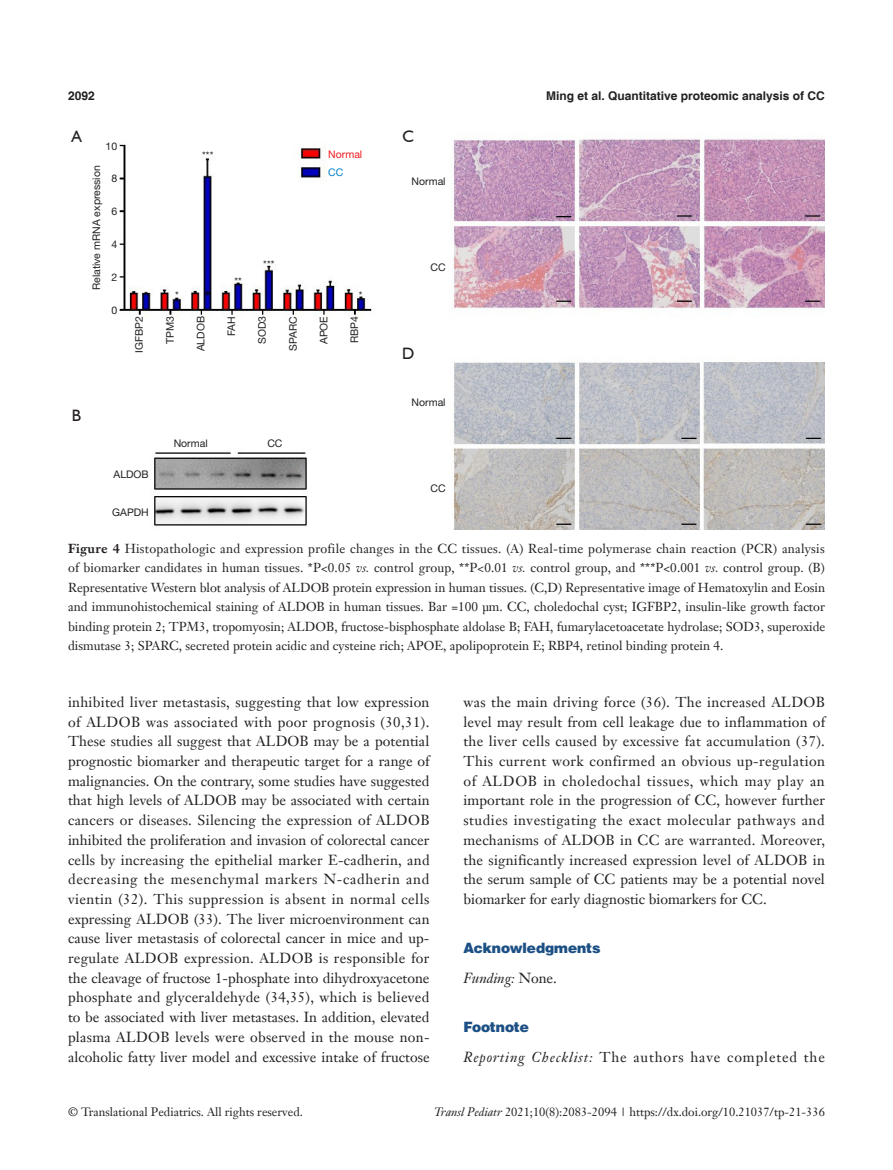
<style>
.page{position:relative;width:893px;height:1170px;background:#fff}
.page>*{position:absolute;margin:0;border:0;box-sizing:border-box;transform-origin:0 0}
.t1{font:16.5px "Humanist 521 BT";color:#231f20}
.t2{font:14.25px/19.6px "Janson Text LT";letter-spacing:.005em;color:#231f20;text-align:justify}
.t3{font:14.25px "Janson Text LT";letter-spacing:.06em;color:#231f20}
.t4{font:900 14.25px "Helvetica";color:#1c5085}
.t5{font:italic 14.25px "Janson Text LT";color:#231f20}
.t6{font:12.75px/19.5px "Janson Text LT";color:#231f20;text-align:justify}
.t7{font:12px "Janson Text LT";color:#231f20}
.t8{font:700 12px "Helvetica";color:#231f20}
.t9{font:10.5px "Helvetica Neue LT Pro";color:#231f20}
.t10{font:10.5px/18.8px "Helvetica Neue LT Pro";color:#ee1d23}
.s1{color:#0081c8}
.s2{font-weight:700}
.s3{font-style:italic}
.s4{font-style:normal}
</style>
<div class="page">
<img style="left:119px;top:138px;width:706px;height:391px">
<div style="left:400px;top:128px;width:17px;height:17px;background:#fff"></div>
<div style="left:400px;top:344px;width:17px;height:17px;background:#fff"></div>
<p class="t8" style="left:68px;top:88px;width:28px">2092</p>
<p class="t8" style="left:546px;top:88px;width:280px">Ming et al. Quantitative proteomic analysis of CC</p>
<p class="t1" style="left:71px;top:126px;width:12px">A</p>
<p class="t9" style="left:106px;top:139px;width:13px">10</p>
<p class="t9" style="left:111px;top:172px;width:7px">8</p>
<p class="t9" style="left:111px;top:205px;width:7px">6</p>
<p class="t9" style="left:111px;top:238px;width:7px">4</p>
<p class="t9" style="left:111px;top:271px;width:7px">2</p>
<p class="t9" style="left:111px;top:303px;width:7px">0</p>
<p class="t9" style="left:90px;top:290px;width:126px;rotate:-90deg">Relative mRNA expression</p>
<p class="t9" style="left:202px;top:149px;width:13px">***</p>
<p class="t9" style="left:175px;top:289px;width:5px">*</p>
<p class="t9" style="left:235px;top:275px;width:9px">**</p>
<p class="t9" style="left:263px;top:257px;width:13px">***</p>
<p class="t10" style="left:328px;top:144px;width:36px">Normal<br><span class="s1">CC</span></p>
<p class="t9" style="left:359px;top:288px;width:5px">*</p>
<p class="t9" style="left:133px;top:352px;width:38px;rotate:-90deg">IGFBP2</p>
<p class="t9" style="left:163px;top:344px;width:29px;rotate:-90deg">TPM3</p>
<p class="t9" style="left:194px;top:351px;width:37px;rotate:-90deg">ALDOB</p>
<p class="t9" style="left:225px;top:336px;width:21px;rotate:-90deg">FAH</p>
<p class="t9" style="left:256px;top:344px;width:30px;rotate:-90deg">SOD3</p>
<p class="t9" style="left:286px;top:350px;width:36px;rotate:-90deg">SPARC</p>
<p class="t9" style="left:317px;top:344px;width:30px;rotate:-90deg">APOE</p>
<p class="t9" style="left:348px;top:343px;width:29px;rotate:-90deg">RBP4</p>
<p class="t1" style="left:72px;top:405px;width:11px">B</p>
<p class="t9" style="left:114px;top:468px;width:37px">ALDOB</p>
<p class="t9" style="left:112px;top:506px;width:38px">GAPDH</p>
<p class="t9" style="left:174px;top:436px;width:36px">Normal</p>
<p class="t9" style="left:267px;top:436px;width:17px">CC</p>
<p class="t1" style="left:402px;top:126px;width:13px">C</p>
<p class="t9" style="left:412px;top:175px;width:36px">Normal</p>
<p class="t9" style="left:430px;top:260px;width:17px">CC</p>
<p class="t1" style="left:402px;top:343px;width:14px">D</p>
<p class="t9" style="left:412px;top:396px;width:36px">Normal</p>
<p class="t9" style="left:430px;top:482px;width:17px">CC</p>
<p class="t6" style="left:68px;top:538px;width:759px"><span class="s2">Figure 4</span> Histopathologic and expression profile changes in the CC tissues. (A) Real-time polymerase chain reaction (PCR) analysis of biomarker candidates in human tissues. *P&lt;0.05 <span class="s3">vs.</span> control group, **P&lt;0.01 <span class="s3">vs.</span> control group, and ***P&lt;0.001 <span class="s3">vs.</span> control group. (B)<br>Representative Western blot analysis of ALDOB protein expression in human tissues. (C,D) Representative image of Hematoxylin and Eosin and immunohistochemical staining of ALDOB in human tissues. Bar =100 µm. CC, choledochal cyst; IGFBP2, insulin-like growth factor binding protein 2; TPM3, tropomyosin; ALDOB, fructose-bisphosphate aldolase B; FAH, fumarylacetoacetate hydrolase; SOD3, superoxide dismutase 3; SPARC, secreted protein acidic and cysteine rich; APOE, apolipoprotein E; RBP4, retinol binding protein 4.</p>
<p class="t2" style="left:68px;top:692px;width:363px">inhibited liver metastasis, suggesting that low expression of ALDOB was associated with poor prognosis (30,31).<br>These studies all suggest that ALDOB may be a potential prognostic biomarker and therapeutic target for a range of malignancies. On the contrary, some studies have suggested that high levels of ALDOB may be associated with certain cancers or diseases. Silencing the expression of ALDOB inhibited the proliferation and invasion of colorectal cancer cells by increasing the epithelial marker E-cadherin, and decreasing the mesenchymal markers N-cadherin and vientin (32). This suppression is absent in normal cells expressing ALDOB (33). The liver microenvironment can cause liver metastasis of colorectal cancer in mice and up&shy;regulate ALDOB expression. ALDOB is responsible for the cleavage of fructose 1-phosphate into dihydroxyacetone phosphate and glyceraldehyde (34,35), which is believed to be associated with liver metastases. In addition, elevated plasma ALDOB levels were observed in the mouse non&shy;alcoholic fatty liver model and excessive intake of fructose</p>
<p class="t2" style="left:463px;top:692px;width:363px">was the main driving force (36). The increased ALDOB level may result from cell leakage due to inflammation of the liver cells caused by excessive fat accumulation (37).<br>This current work confirmed an obvious up-regulation of ALDOB in choledochal tissues, which may play an important role in the progression of CC, however further studies investigating the exact molecular pathways and mechanisms of ALDOB in CC are warranted. Moreover, the significantly increased expression level of ALDOB in the serum sample of CC patients may be a potential novel biomarker for early diagnostic biomarkers for CC.</p>
<p class="t4" style="left:463px;top:938px;width:139px">Acknowledgments</p>
<p class="t5" style="left:463px;top:968px;width:95px">Funding: <span class="s4">None.</span></p>
<p class="t4" style="left:463px;top:1017px;width:67px">Footnote</p>
<p class="t3" style="left:463px;top:1047px;width:363px"><span class="s3">Reporting Checklist:</span> The authors have completed the</p>
<p class="t7" style="left:68px;top:1104px;width:236px">© Translational Pediatrics. All rights reserved.</p>
<p class="t7" style="left:434px;top:1104px;width:392px"><span class="s3">Transl Pediatr</span> 2021;10(8):2083-2094 | https://dx.doi.org/10.21037/tp-21-336</p>
</div>
